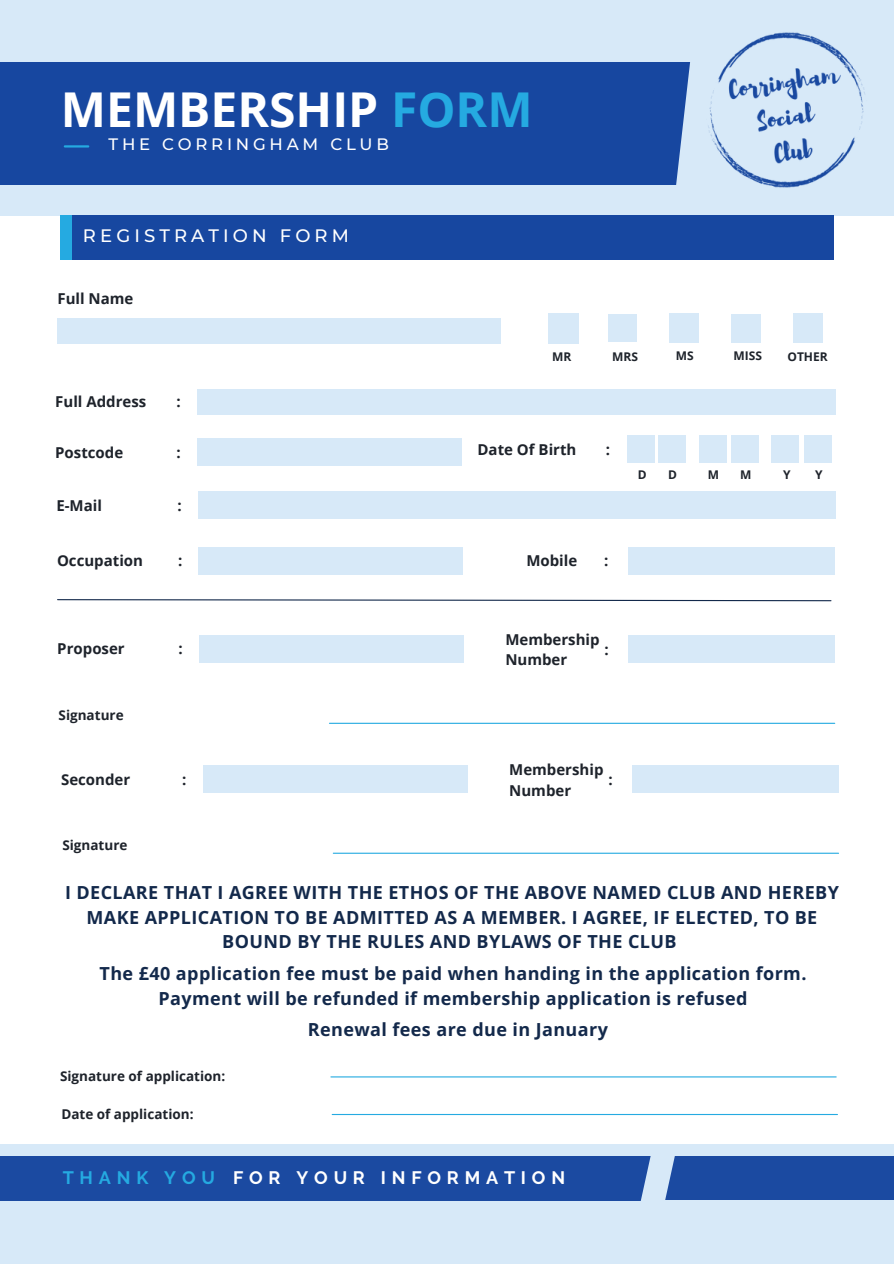
<style>
.page{position:relative;width:894px;height:1264px;background:#fff}
.page>*{position:absolute;margin:0;border:0;box-sizing:border-box;transform-origin:0 0}
.t1{font:700 48px "Open Sans";color:#fff}
.t2{font:700 18px/24.8px "Open Sans";letter-spacing:.02em;color:#13294b;text-align:center}
.t3{font:700 18px "Raleway";letter-spacing:.32em;color:#fff}
.t4{font:500 18px "Montserrat";letter-spacing:.23em;color:#fff}
.t5{font:700 18px "Raleway";letter-spacing:.32em;color:#25aae1}
.t6{font:500 16.5px "Montserrat";letter-spacing:.23em;color:#fff}
.t7{font:700 15px/20.2px "Open Sans";color:#1e232b}
.t8{font:700 13.5px "Open Sans";color:#1e232b}
.t9{font:700 12px "Open Sans";color:#1e232b}
.s1{color:#25aae1}
</style>
<div class="page">
<div style="left:0;top:0;width:893px;height:216px;background:#d7e9f8"></div>
<div style="left:0;top:62px;width:694px;height:123px;background:#1747a0"></div>
<hr style="left:65px;top:145px;width:23px;height:2px;background:#25aae1">
<div style="left:0;top:1143px;width:893px;height:120px;background:#d7e9f8"></div>
<div style="left:0;top:1155px;width:656px;height:45px;background:#1b4aa1"></div>
<div style="left:653px;top:1155px;width:240px;height:44px;background:#1b4aa1"></div>
<div style="left:57px;top:318px;width:444px;height:26px;background:#d7e9f8"></div>
<div style="left:548px;top:314px;width:30px;height:30px;background:#d7e9f8"></div>
<div style="left:607px;top:314px;width:29px;height:27px;background:#d7e9f8"></div>
<div style="left:668px;top:314px;width:30px;height:29px;background:#d7e9f8"></div>
<div style="left:730px;top:314px;width:30px;height:28px;background:#d7e9f8"></div>
<div style="left:792px;top:314px;width:30px;height:29px;background:#d7e9f8"></div>
<div style="left:197px;top:389px;width:638px;height:25px;background:#d7e9f8"></div>
<div style="left:626px;top:436px;width:28px;height:27px;background:#d7e9f8"></div>
<div style="left:658px;top:436px;width:28px;height:27px;background:#d7e9f8"></div>
<div style="left:699px;top:436px;width:28px;height:27px;background:#d7e9f8"></div>
<div style="left:730px;top:436px;width:28px;height:27px;background:#d7e9f8"></div>
<div style="left:771px;top:436px;width:27px;height:27px;background:#d7e9f8"></div>
<div style="left:803px;top:436px;width:28px;height:27px;background:#d7e9f8"></div>
<div style="left:197px;top:438px;width:264px;height:27px;background:#d7e9f8"></div>
<div style="left:198px;top:547px;width:265px;height:27px;background:#d7e9f8"></div>
<div style="left:198px;top:491px;width:637px;height:28px;background:#d7e9f8"></div>
<hr style="left:329px;top:722px;width:505px;height:2px;background:#25aae1">
<div style="left:60px;top:216px;width:18px;height:44px;background:#25aae1"></div>
<div style="left:72px;top:216px;width:761px;height:44px;background:#1747a0"></div>
<svg style="left:660px;top:62px;width:70px;height:154px"></svg>
<svg style="left:623px;top:1143px;width:68px;height:58px"></svg>
<img style="left:701px;top:32px;width:164px;height:162px">
<div style="left:628px;top:547px;width:206px;height:27px;background:#d7e9f8"></div>
<div style="left:199px;top:635px;width:264px;height:27px;background:#d7e9f8"></div>
<div style="left:628px;top:635px;width:207px;height:27px;background:#d7e9f8"></div>
<svg style="left:57px;top:599px;width:774px;height:3px"></svg>
<hr style="left:333px;top:852px;width:505px;height:1px;background:#25aae1">
<div style="left:202px;top:765px;width:265px;height:27px;background:#d7e9f8"></div>
<div style="left:632px;top:765px;width:206px;height:27px;background:#d7e9f8"></div>
<hr style="left:331px;top:1076px;width:504px;height:1px;background:#25aae1">
<hr style="left:332px;top:1113px;width:505px;height:2px;background:#25aae1">
<h1 class="t1" style="left:61px;top:76px;width:473px">MEMBERSHIP <span class="s1">FORM</span></h1>
<p class="t6" style="left:108px;top:134px;width:282px">THE CORRINGHAM CLUB</p>
<p class="t4" style="left:83px;top:225px;width:267px">REGISTRATION FORM</p>
<h4 class="t7" style="left:57px;top:288px;width:77px">Full Name</h4>
<h2 class="t7" style="left:55px;top:391px;width:93px">Full Address</h2>
<p class="t7" style="left:176px;top:391px;width:6px">:</p>
<h4 class="t7" style="left:55px;top:442px;width:69px">Postcode</h4>
<p class="t7" style="left:176px;top:442px;width:6px">:</p>
<h4 class="t7" style="left:56px;top:495px;width:47px">E-Mail</h4>
<p class="t7" style="left:177px;top:495px;width:6px">:</p>
<p class="t7" style="left:57px;top:550px;width:87px">Occupation</p>
<p class="t7" style="left:178px;top:550px;width:6px">:</p>
<p class="t7" style="left:57px;top:638px;width:69px">Proposer</p>
<p class="t7" style="left:178px;top:638px;width:6px">:</p>
<p class="t8" style="left:59px;top:705px;width:67px">Signature</p>
<p class="t7" style="left:61px;top:769px;width:71px">Seconder</p>
<h4 class="t7" style="left:182px;top:769px;width:6px">:</h4>
<h4 class="t8" style="left:62px;top:835px;width:67px">Signature</h4>
<p class="t9" style="left:552px;top:348px;width:21px">MR</p>
<p class="t9" style="left:612px;top:348px;width:27px">MRS</p>
<p class="t9" style="left:675px;top:347px;width:19px">MS</p>
<p class="t9" style="left:733px;top:347px;width:30px">MISS</p>
<h4 class="t9" style="left:787px;top:348px;width:42px">OTHER</h4>
<p class="t7" style="left:477px;top:439px;width:100px">Date Of Birth</p>
<p class="t7" style="left:605px;top:439px;width:6px">:</p>
<p class="t9" style="left:637px;top:466px;width:10px">D</p>
<p class="t9" style="left:668px;top:466px;width:10px">D</p>
<p class="t9" style="left:707px;top:466px;width:13px">M</p>
<h4 class="t9" style="left:740px;top:466px;width:13px">M</h4>
<p class="t9" style="left:782px;top:466px;width:9px">Y</p>
<h4 class="t9" style="left:815px;top:466px;width:9px">Y</h4>
<p class="t7" style="left:526px;top:550px;width:52px">Mobile</p>
<h4 class="t7" style="left:604px;top:550px;width:6px">:</h4>
<h4 class="t7" style="left:505px;top:629px;width:96px">Membership<br>Number</h4>
<p class="t7" style="left:604px;top:638px;width:6px">:</p>
<p class="t7" style="left:509px;top:759px;width:96px">Membership<br>Number</p>
<h4 class="t7" style="left:608px;top:769px;width:6px">:</h4>
<p class="t2" style="left:65px;top:879px;width:775px">I DECLARE THAT I AGREE WITH THE ETHOS OF THE ABOVE NAMED CLUB AND HEREBY<br>MAKE APPLICATION TO BE ADMITTED AS A MEMBER. I AGREE, IF ELECTED, TO BE<br>BOUND BY THE RULES AND BYLAWS OF THE CLUB</p>
<h4 class="t2" style="left:100px;top:960px;width:708px">The £40 application fee must be paid when handing in the application form.<br>Payment will be refunded if membership application is refused</h4>
<p class="t8" style="left:60px;top:1066px;width:167px">Signature of application:</p>
<h4 class="t8" style="left:61px;top:1104px;width:134px">Date of application:</h4>
<p class="t2" style="left:308px;top:1016px;width:301px">Renewal fees are due in January</p>
<p class="t5" style="left:63px;top:1166px;width:154px">THANK YOU</p>
<h1 class="t3" style="left:233px;top:1166px;width:333px">FOR YOUR INFORMATION</h1>
</div>
